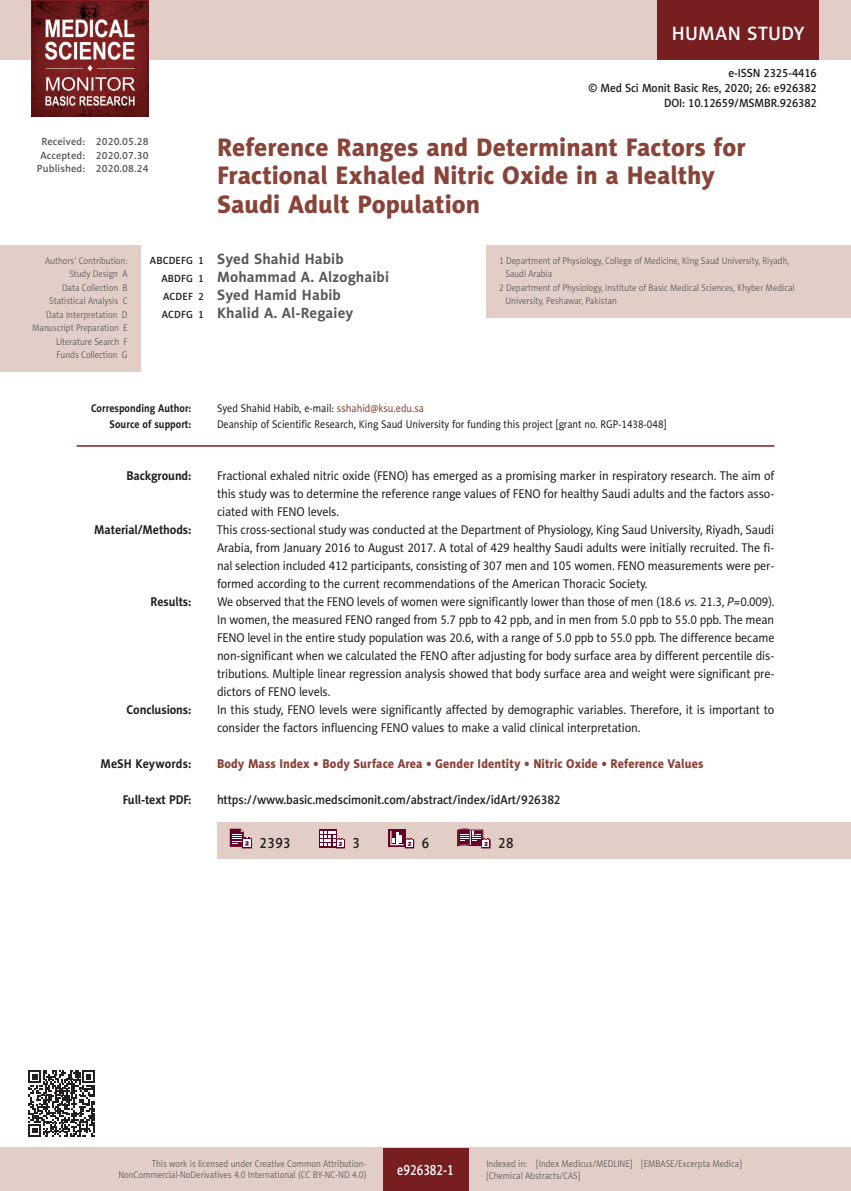
<style>
.page{position:relative;width:851px;height:1191px;background:#fff}
.page>*{position:absolute;margin:0;border:0;box-sizing:border-box;transform-origin:0 0}
.MSM_Tytul{font:25.5px/28.5px "Naomi Sans EFN Heavy";color:#894338}
.t1{font:19.5px "Naomi Sans EFN Medium";letter-spacing:.015em;color:#fff}
.MSM_Autorzy{font:700 15px "Naomi Sans EFN";letter-spacing:.01em;color:#57585a}
.MSM_e-PAGINA{font:15px "Naomi Sans EFN Medium";color:#fff;scale:.8 1}
.MSM_dane{font:15px "Naomi Sans EFN Medium";letter-spacing:.03em;color:#231f20;scale:.9 1}
.MSM_Summary_body{font:12.75px/18px "Naomi Sans EFN";letter-spacing:-.01em;color:#231f20;text-align:justify;scale:.95 1}
.MSM_Summary_body-2{font:12.75px/18px "Naomi Sans EFN";letter-spacing:-.01em;color:#231f20;text-align:justify;scale:.94 1}
.MSM_keywords{font:12.75px "Naomi Sans EFN Heavy";letter-spacing:.01em;color:#894338;scale:.95 1}
.MSM_full_text_pdf{font:12.75px "Naomi Sans EFN Medium";letter-spacing:-.01em;color:#231f20;scale:.95 1}
.MSM_Summary_body-3{font:700 12.75px "Naomi Sans EFN";letter-spacing:-.01em;color:#231f20;scale:.95 1}
.MSM_keywords-2{font:700 12.75px "Naomi Sans EFN";letter-spacing:.005em;color:#231f20;scale:.95 1}
.MSM_full_text_pdf-2{font:700 12.75px "Naomi Sans EFN";letter-spacing:-.01em;color:#231f20;scale:.95 1}
.MSM_Summary_body-4{font:700 12.75px "Naomi Sans EFN";letter-spacing:-.01em;color:#231f20;scale:.94 1}
.MSM_full_text_pdf-3{font:12px "Naomi Sans EFN Medium";letter-spacing:-.01em;color:#231f20;scale:.95 1}
.MSM_Support{font:11.25px "Naomi Sans EFN";color:#231f20;scale:.9 1}
.MSM_Adres{font:11.25px "Naomi Sans EFN";color:#231f20;scale:.9 1}
.MSM_Adres-2{font:700 11.25px "Naomi Sans EFN";color:#231f20;scale:.9 1}
.MSM_Support-2{font:700 11.25px "Naomi Sans EFN";color:#231f20;scale:.9 1}
.t2{font:10.5px "Naomi Sans EFN Medium";letter-spacing:.01em;color:#57585a}
.MSM_Afiliacja{font:9.75px/13.5px "Naomi Sans EFN Light";color:#57585a;scale:.9 1}
.s1{font-family:"Naomi Sans EFN Medium";font-weight:400;font-size:10.5px;color:#231f20}
.s2{color:#894338}
.s3{font-style:italic}
</style>
<div class="page">
<hr style="left:77px;top:445px;width:697px;height:2px;background:#761e20">
<div style="left:0;top:246px;width:140px;height:126px;background:#e2cec6"></div>
<div style="left:486px;top:246px;width:364px;height:72px;background:#e2cec6"></div>
<div style="left:217px;top:822px;width:633px;height:36px;background:#e2cec6"></div>
<svg style="left:230px;top:828px;width:22px;height:20px"></svg>
<div style="left:319px;top:829px;width:17px;height:18px;background:#670026"></div>
<svg style="left:320px;top:830px;width:25px;height:18px"></svg>
<div style="left:388px;top:829px;width:18px;height:18px;background:#670026"></div>
<svg style="left:390px;top:831px;width:24px;height:17px"></svg>
<svg style="left:457px;top:828px;width:33px;height:20px"></svg>
<svg style="left:28px;top:1070px;width:67px;height:66px"></svg>
<div style="left:0;top:1148px;width:850px;height:43px;background:#e2cec6"></div>
<div style="left:383px;top:1147px;width:85px;height:43px;background:#761e20"></div>
<div style="left:0;top:0;width:850px;height:60px;background:#e2cec6"></div>
<div style="left:657px;top:0;width:162px;height:60px;background:#761e20"></div>
<img style="left:32px;top:0;width:117px;height:117px">
<h2 class="t1" style="left:672px;top:22px;width:134px">HUMAN STUDY</h2>
<p class="MSM_full_text_pdf-3" style="left:728px;top:66px;width:95px">e-ISSN 2325-4416</p>
<p class="MSM_full_text_pdf-3" style="left:588px;top:81px;width:242px">© Med Sci Monit Basic Res, 2020; 26: e926382</p>
<p class="MSM_full_text_pdf-3" style="left:664px;top:96px;width:162px">DOI: 10.12659/MSMBR.926382</p>
<p class="MSM_Tytul" style="left:217px;top:132px;width:530px">Reference Ranges and Determinant Factors for<br>Fractional Exhaled Nitric Oxide in a Healthy<br>Saudi Adult Population</p>
<p class="MSM_Autorzy" style="left:150px;top:250px;width:195px"><span class="s1">ABCDEFG 1</span> Syed Shahid Habib</p>
<p class="MSM_Autorzy" style="left:161px;top:268px;width:229px"><span class="s1">ABDFG 1</span> Mohammad A. Alzoghaibi</p>
<p class="MSM_Autorzy" style="left:163px;top:286px;width:179px"><span class="s1">ACDEF 2</span> Syed Hamid Habib</p>
<p class="MSM_Autorzy" style="left:162px;top:304px;width:193px"><span class="s1">ACDFG 1</span> Khalid A. Al-Regaiey</p>
<p class="t2" style="left:41px;top:136px;width:109px">Received: 2020.05.28</p>
<p class="t2" style="left:40px;top:149px;width:110px">Accepted: 2020.07.30</p>
<p class="t2" style="left:37px;top:163px;width:113px">Published: 2020.08.24</p>
<p class="MSM_Afiliacja" style="left:45px;top:254px;width:93px">Authors’ Contribution:</p>
<p class="MSM_Afiliacja" style="left:69px;top:267px;width:66px">Study Design A</p>
<p class="MSM_Afiliacja" style="left:62px;top:281px;width:74px">Data Collection B</p>
<p class="MSM_Afiliacja" style="left:49px;top:294px;width:89px">Statistical Analysis C</p>
<p class="MSM_Afiliacja" style="left:46px;top:308px;width:92px">Data Interpretation D</p>
<p class="MSM_Afiliacja" style="left:32px;top:321px;width:107px">Manuscript Preparation E</p>
<p class="MSM_Afiliacja" style="left:56px;top:335px;width:81px">Literature Search F</p>
<p class="MSM_Afiliacja" style="left:57px;top:348px;width:80px">Funds Collection G</p>
<p class="MSM_Afiliacja" style="left:505px;top:254px;width:317px;text-indent:-6px">1 Department of Physiology, College of Medicine, King Saud University, Riyadh,<br>Saudi Arabia</p>
<p class="MSM_Afiliacja" style="left:505px;top:281px;width:323px;text-indent:-6px">2 Department of Physiology, Institute of Basic Medical Sciences, Khyber Medical<br>University, Peshawar, Pakistan</p>
<p class="MSM_Adres-2" style="left:91px;top:402px;width:113px">Corresponding Author:</p>
<p class="MSM_Adres" style="left:217px;top:402px;width:232px">Syed Shahid Habib, e-mail: <span class="s2">sshahid@ksu.edu.sa</span></p>
<p class="MSM_Support-2" style="left:110px;top:418px;width:92px">Source of support:</p>
<p class="MSM_Support" style="left:217px;top:418px;width:501px">Deanship of Scientific Research, King Saud University for funding this project [grant no. RGP-1438-048]</p>
<p class="MSM_Summary_body-3" style="left:126px;top:468px;width:70px">Background:</p>
<p class="MSM_Summary_body" style="left:217px;top:467px;width:588px">Fractional exhaled nitric oxide (FENO) has emerged as a promising marker in respiratory research. The aim of this study was to determine the reference range values of FENO for healthy Saudi adults and the factors asso&shy;ciated with FENO levels.</p>
<p class="MSM_Summary_body-3" style="left:94px;top:522px;width:104px">Material/Methods:</p>
<p class="MSM_Summary_body" style="left:217px;top:521px;width:588px">This cross-sectional study was conducted at the Department of Physiology, King Saud University, Riyadh, Saudi Arabia, from January 2016 to August 2017. A total of 429 healthy Saudi adults were initially recruited. The fi&shy;nal selection included 412 participants, consisting of 307 men and 105 women. FENO measurements were per&shy;formed according to the current recommendations of the American Thoracic Society.</p>
<p class="MSM_Summary_body-4" style="left:150px;top:594px;width:45px">Results:</p>
<p class="MSM_Summary_body-2" style="left:217px;top:593px;width:594px">We observed that the FENO levels of women were significantly lower than those of men (18.6 <span class="s3">vs.</span> 21.3, <span class="s3">P</span>=0.009).<br>In women, the measured FENO ranged from 5.7 ppb to 42 ppb, and in men from 5.0 ppb to 55.0 ppb. The mean FENO level in the entire study population was 20.6, with a range of 5.0 ppb to 55.0 ppb. The difference became non-significant when we calculated the FENO after adjusting for body surface area by different percentile dis&shy;tributions. Multiple linear regression analysis showed that body surface area and weight were significant pre&shy;dictors of FENO levels.</p>
<p class="MSM_Summary_body-3" style="left:127px;top:702px;width:70px">Conclusions:</p>
<p class="MSM_Summary_body" style="left:217px;top:701px;width:588px">In this study, FENO levels were significantly affected by demographic variables. Therefore, it is important to consider the factors influencing FENO values to make a valid clinical interpretation.</p>
<p class="MSM_keywords-2" style="left:100px;top:756px;width:97px">MeSH Keywords:</p>
<p class="MSM_keywords" style="left:217px;top:756px;width:513px">Body Mass Index • Body Surface Area • Gender Identity • Nitric Oxide • Reference Values</p>
<p class="MSM_full_text_pdf-2" style="left:123px;top:792px;width:74px">Full-text PDF:</p>
<p class="MSM_full_text_pdf" style="left:217px;top:792px;width:363px">https://www.basic.medscimonit.com/abstract/index/idArt/926382</p>
<p class="MSM_dane" style="left:259px;top:834px;width:36px">2393</p>
<p class="MSM_dane" style="left:352px;top:834px;width:10px">3</p>
<p class="MSM_dane" style="left:421px;top:834px;width:10px">6</p>
<p class="MSM_dane" style="left:498px;top:834px;width:19px">28</p>
<p class="MSM_Afiliacja" style="left:118px;top:1158px;width:277px;line-height:11.2px;text-align:right">This work is licensed under Creative Common Attribution-<br>NonCommercial-NoDerivatives 4.0 International (CC BY-NC-ND 4.0)</p>
<p class="MSM_e-PAGINA" style="left:397px;top:1160px;width:72px">e926382-1</p>
<p class="MSM_Afiliacja" style="left:486px;top:1158px;width:285px;line-height:11.2px">Indexed in: [Index Medicus/MEDLINE] [EMBASE/Excerpta Medica] [Chemical Abstracts/CAS]</p>
</div>
